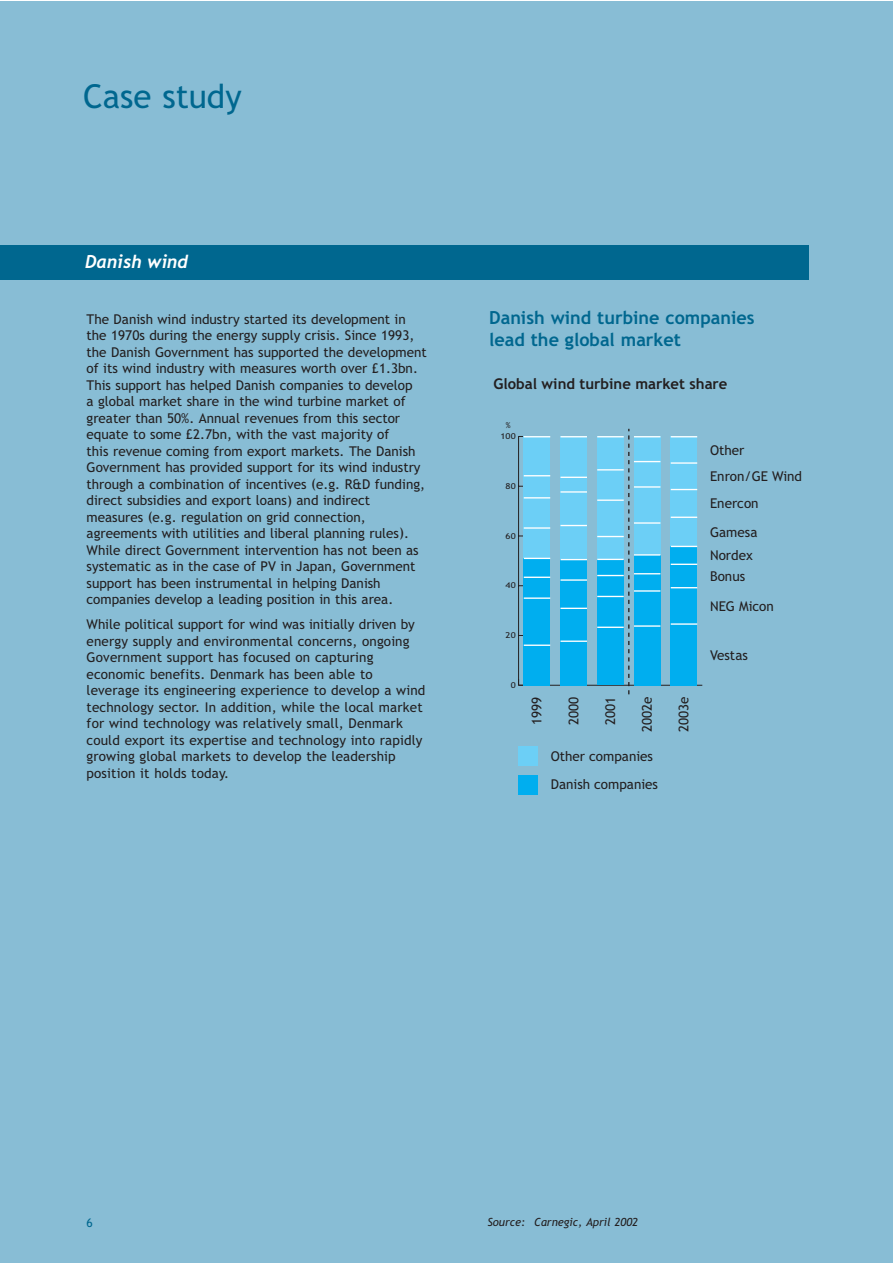
<style>
.page{position:relative;width:893px;height:1263px;background:#fff}
.page>*{position:absolute;margin:0;border:0;box-sizing:border-box;transform-origin:0 0}
.t1{font:33px "Trebuchet MS";color:#00678f}
.t2{font:700 18px/21.6px "Trebuchet MS";color:#00678f}
.t3{font:italic 700 18px "Trebuchet";color:#fff}
.t4{font:700 14.85px "Trebuchet MS";color:#231f20}
.t5{font:13.5px/16.5px "Trebuchet MS";color:#231f20}
.t6{font:12px "Trebuchet MS";color:#00678f}
.t7{font:italic 11.25px "Trebuchet MS";color:#231f20}
.t8{font:8.1px "Trebuchet MS";color:#231f20;scale:1.18 1}
.t9{font:8.1px "Trebuchet MS";color:#231f20}
</style>
<div class="page">
<div style="left:0;top:2px;width:892px;height:1261px;background:#88bdd5"></div>
<div style="left:0;top:246px;width:808px;height:34px;background:#00678f"></div>
<hr style="left:518px;top:685px;width:184px;height:1px;background:#231f20">
<hr style="left:518px;top:436px;width:1px;height:249px;background:#231f20">
<svg style="left:518px;top:679px;width:5px;height:7px"></svg>
<div style="left:523px;top:437px;width:27px;height:39px;background:#6ccff6"></div>
<div style="left:560px;top:436px;width:27px;height:41px;background:#6ccff6"></div>
<div style="left:670px;top:436px;width:27px;height:27px;background:#6ccff6"></div>
<div style="left:523px;top:476px;width:27px;height:22px;background:#6ccff6"></div>
<div style="left:560px;top:477px;width:27px;height:15px;background:#6ccff6"></div>
<div style="left:670px;top:463px;width:27px;height:26px;background:#6ccff6"></div>
<div style="left:523px;top:498px;width:27px;height:30px;background:#6ccff6"></div>
<div style="left:560px;top:492px;width:27px;height:34px;background:#6ccff6"></div>
<div style="left:670px;top:489px;width:27px;height:28px;background:#6ccff6"></div>
<div style="left:523px;top:528px;width:27px;height:30px;background:#6ccff6"></div>
<div style="left:560px;top:526px;width:27px;height:34px;background:#6ccff6"></div>
<div style="left:670px;top:517px;width:27px;height:29px;background:#6ccff6"></div>
<div style="left:523px;top:558px;width:27px;height:19px;background:#00aeef"></div>
<div style="left:560px;top:560px;width:27px;height:20px;background:#00aeef"></div>
<div style="left:670px;top:546px;width:27px;height:18px;background:#00aeef"></div>
<div style="left:523px;top:577px;width:27px;height:21px;background:#00aeef"></div>
<div style="left:560px;top:580px;width:27px;height:28px;background:#00aeef"></div>
<div style="left:670px;top:564px;width:27px;height:24px;background:#00aeef"></div>
<div style="left:523px;top:598px;width:27px;height:47px;background:#00aeef"></div>
<div style="left:560px;top:608px;width:27px;height:33px;background:#00aeef"></div>
<div style="left:670px;top:588px;width:27px;height:36px;background:#00aeef"></div>
<div style="left:523px;top:635px;width:27px;height:50px;background:#00aeef"></div>
<div style="left:560px;top:641px;width:27px;height:44px;background:#00aeef"></div>
<div style="left:670px;top:624px;width:27px;height:61px;background:#00aeef"></div>
<div style="left:518px;top:747px;width:20px;height:19px;background:#6ccff6"></div>
<div style="left:518px;top:775px;width:20px;height:19px;background:#00aeef"></div>
<svg style="left:523px;top:645px;width:27px;height:1px"></svg>
<hr style="left:523px;top:597px;width:27px;height:2px;background:#fff">
<svg style="left:523px;top:577px;width:27px;height:1px"></svg>
<svg style="left:523px;top:558px;width:27px;height:1px"></svg>
<hr style="left:523px;top:527px;width:27px;height:2px;background:#fff">
<hr style="left:523px;top:497px;width:27px;height:2px;background:#fff">
<svg style="left:523px;top:475px;width:27px;height:1px"></svg>
<svg style="left:518px;top:436px;width:32px;height:1px"></svg>
<svg style="left:560px;top:436px;width:27px;height:1px"></svg>
<svg style="left:670px;top:436px;width:27px;height:1px"></svg>
<hr style="left:670px;top:462px;width:27px;height:2px;background:#fff">
<svg style="left:670px;top:489px;width:27px;height:1px"></svg>
<svg style="left:670px;top:517px;width:27px;height:1px"></svg>
<svg style="left:670px;top:546px;width:27px;height:1px"></svg>
<svg style="left:670px;top:564px;width:27px;height:1px"></svg>
<svg style="left:670px;top:587px;width:27px;height:1px"></svg>
<hr style="left:670px;top:623px;width:27px;height:2px;background:#fff">
<svg style="left:597px;top:429px;width:63px;height:265px"></svg>
<svg style="left:560px;top:477px;width:27px;height:1px"></svg>
<hr style="left:560px;top:491px;width:27px;height:2px;background:#fff">
<svg style="left:560px;top:525px;width:27px;height:1px"></svg>
<svg style="left:560px;top:559px;width:27px;height:1px"></svg>
<hr style="left:560px;top:579px;width:27px;height:2px;background:#fff">
<svg style="left:560px;top:608px;width:27px;height:1px"></svg>
<svg style="left:560px;top:641px;width:27px;height:1px"></svg>
<h1 class="t1" style="left:83px;top:84px;width:160px">Case study</h1>
<h2 class="t3" style="left:85px;top:255px;width:104px">Danish wind</h2>
<p class="t5" style="left:87px;top:312px;width:342px">The Danish wind industry started its development in the 1970s during the energy supply crisis. Since 1993, the Danish Government has supported the development of its wind industry with measures worth over £1.3bn.<br>This support has helped Danish companies to develop<br>a global market share in the wind turbine market of greater than 50%. Annual revenues from this sector equate to some £2.7bn, with the vast majority of<br>this revenue coming from export markets. The Danish Government has provided support for its wind industry through a combination of incentives (e.g. R&amp;D funding, direct subsidies and export loans) and indirect measures (e.g. regulation on grid connection, agreements with utilities and liberal planning rules).<br>While direct Government intervention has not been as systematic as in the case of PV in Japan, Government support has been instrumental in helping Danish companies develop a leading position in this area.</p>
<p class="t5" style="left:87px;top:617px;width:340px">While political support for wind was initially driven by energy supply and environmental concerns, ongoing Government support has focused on capturing economic benefits. Denmark has been able to leverage its engineering experience to develop a wind technology sector. In addition, while the local market for wind technology was relatively small, Denmark could export its expertise and technology into rapidly growing global markets to develop the leadership position it holds today.</p>
<h2 class="t2" style="left:489px;top:308px;width:267px">Danish wind turbine companies lead the global market</h2>
<p class="t4" style="left:493px;top:378px;width:235px">Global wind turbine market share</p>
<p class="t9" style="left:505px;top:422px;width:6px">%</p>
<p class="t8" style="left:500px;top:433px;width:14px">100</p>
<p class="t8" style="left:505px;top:483px;width:10px">80</p>
<p class="t8" style="left:505px;top:533px;width:10px">60</p>
<p class="t8" style="left:505px;top:582px;width:10px">40</p>
<p class="t8" style="left:505px;top:632px;width:10px">20</p>
<p class="t8" style="left:510px;top:682px;width:6px">0</p>
<p class="t5" style="left:529px;top:725px;width:30px;rotate:-90deg">1999</p>
<p class="t5" style="left:566px;top:725px;width:30px;rotate:-90deg">2000</p>
<p class="t5" style="left:603px;top:725px;width:30px;rotate:-90deg">2001</p>
<p class="t5" style="left:640px;top:732px;width:37px;rotate:-90deg">2002e</p>
<p class="t5" style="left:676px;top:732px;width:37px;rotate:-90deg">2003e</p>
<p class="t5" style="left:550px;top:749px;width:104px">Other companies</p>
<p class="t5" style="left:550px;top:778px;width:109px">Danish companies</p>
<p class="t5" style="left:710px;top:443px;width:36px">Other</p>
<p class="t5" style="left:710px;top:469px;width:94px">Enron/GE Wind</p>
<p class="t5" style="left:710px;top:497px;width:50px">Enercon</p>
<p class="t5" style="left:710px;top:525px;width:49px">Gamesa</p>
<p class="t5" style="left:710px;top:548px;width:44px">Nordex</p>
<p class="t5" style="left:710px;top:569px;width:37px">Bonus</p>
<p class="t5" style="left:710px;top:599px;width:65px">NEG Micon</p>
<p class="t5" style="left:710px;top:648px;width:39px">Vestas</p>
<p class="t6" style="left:87px;top:1218px;width:8px">6</p>
<p class="t7" style="left:487px;top:1218px;width:152px">Source: Carnegic, April 2002</p>
</div>
